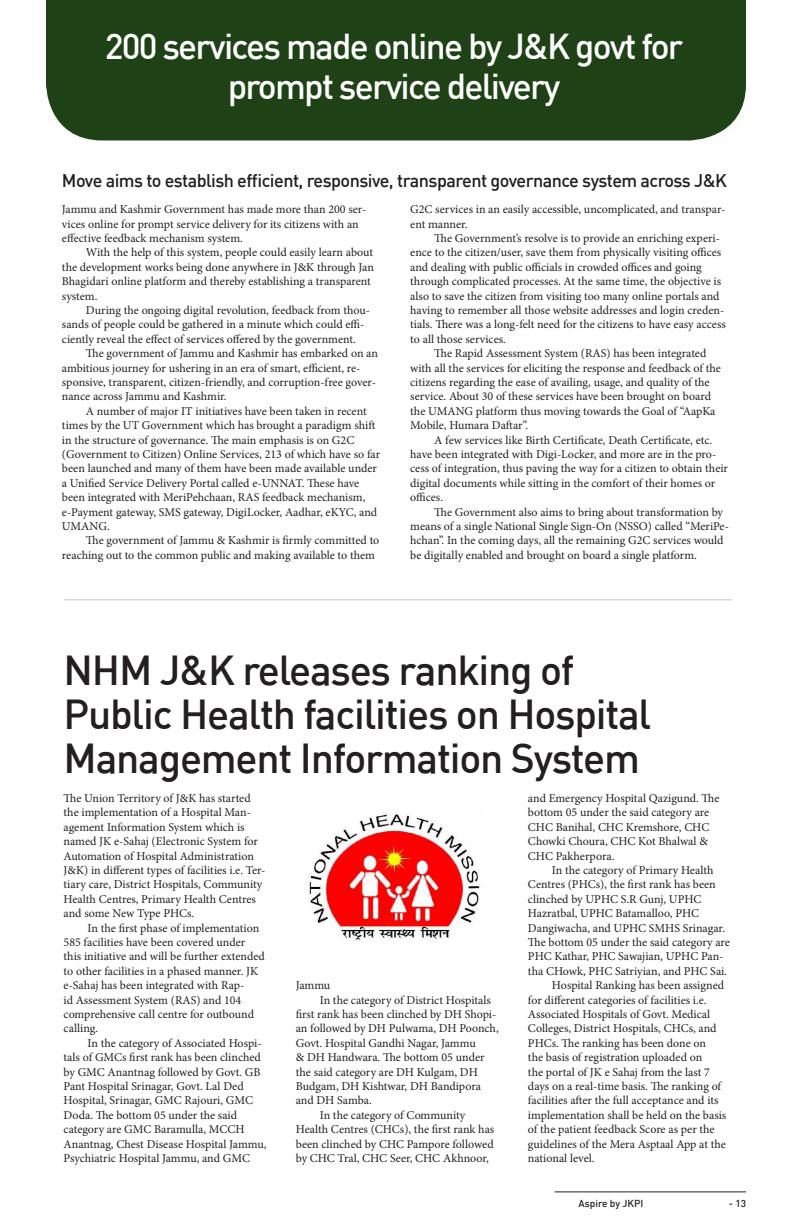
<style>
.page{position:relative;width:792px;height:1224px;background:#fff}
.page>*{position:absolute;margin:0;border:0;box-sizing:border-box;transform-origin:0 0}
.t1{font:500 41px/44px "DIN";letter-spacing:-.03em;color:#231f20}
.t2{font:500 35.2px/40px "DIN";letter-spacing:-.05em;color:#fff;text-align:center}
.t3{font:500 18px "DIN";letter-spacing:-.03em;color:#231f20}
.t4{font:12px/14.4px "Minion Pro";color:#231f20}
.t5{font:500 10px "DIN";color:#231f20}
</style>
<div class="page">
<hr style="left:555px;top:1191px;width:191px;height:1px;background:#231f20">
<div style="left:46px;top:0;width:700px;height:140px;background:#1e4215"></div>
<img style="left:309px;top:814px;width:171px;height:128px">
<h2 class="t2" style="left:105px;top:25px;width:580px">200 services made online by J&amp;K govt for prompt service delivery</h2>
<h3 class="t3" style="left:62px;top:169px;width:667px">Move aims to establish efficient, responsive, transparent governance system across J&amp;K</h3>
<p class="t4" style="left:62px;top:202px;width:306px">Jammu and Kashmir Government has made more than 200 ser&shy;vices online for prompt service delivery for its citizens with an effective feedback mechanism system.</p>
<p class="t4" style="left:62px;top:245px;width:314px;text-indent:24px">With the help of this system, people could easily learn about the development works being done anywhere in J&amp;K through Jan Bhagidari online platform and thereby establishing a transparent system.</p>
<p class="t4" style="left:62px;top:303px;width:310px;text-indent:24px">During the ongoing digital revolution, feedback from thou&shy;sands of people could be gathered in a minute which could effi&shy;ciently reveal the effect of services offered by the government.</p>
<p class="t4" style="left:62px;top:346px;width:318px;text-indent:24px">The government of Jammu and Kashmir has embarked on an ambitious journey for ushering in an era of smart, efficient, re&shy;sponsive, transparent, citizen-friendly, and corruption-free gover&shy;nance across Jammu and Kashmir.</p>
<p class="t4" style="left:62px;top:404px;width:320px;text-indent:24px">A number of major IT initiatives have been taken in recent times by the UT Government which has brought a paradigm shift in the structure of governance. The main emphasis is on G2C (Government to Citizen) Online Services, 213 of which have so far been launched and many of them have been made available under a Unified Service Delivery Portal called e-UNNAT. These have been integrated with MeriPehchaan, RAS feedback mechanism, e-Payment gateway, SMS gateway, DigiLocker, Aadhar, eKYC, and UMANG.</p>
<p class="t4" style="left:62px;top:533px;width:319px;text-indent:24px">The government of Jammu &amp; Kashmir is firmly committed to reaching out to the common public and making available to them</p>
<p class="t4" style="left:410px;top:202px;width:317px">G2C services in an easily accessible, uncomplicated, and transpar&shy;ent manner.</p>
<p class="t4" style="left:434px;top:231px;width:287px">The Government’s resolve is to provide an enriching experi-</p>
<p class="t4" style="left:410px;top:245px;width:313px">ence to the citizen/user, save them from physically visiting offices</p>
<p class="t4" style="left:410px;top:260px;width:293px">and dealing with public officials in crowded offices and going</p>
<p class="t4" style="left:410px;top:274px;width:312px">through complicated processes. At the same time, the objective is</p>
<p class="t4" style="left:410px;top:289px;width:311px">also to save the citizen from visiting too many online portals and</p>
<p class="t4" style="left:410px;top:303px;width:316px">having to remember all those website addresses and login creden-</p>
<p class="t4" style="left:410px;top:317px;width:317px">tials. There was a long-felt need for the citizens to have easy access</p>
<p class="t4" style="left:410px;top:332px;width:97px">to all those services.</p>
<p class="t4" style="left:434px;top:346px;width:274px">The Rapid Assessment System (RAS) has been integrated</p>
<p class="t4" style="left:410px;top:361px;width:312px">with all the services for eliciting the response and feedback of the</p>
<p class="t4" style="left:410px;top:375px;width:301px">citizens regarding the ease of availing, usage, and quality of the</p>
<p class="t4" style="left:410px;top:389px;width:302px">service. About 30 of these services have been brought on board</p>
<p class="t4" style="left:410px;top:404px;width:307px">the UMANG platform thus moving towards the Goal of “AapKa</p>
<p class="t4" style="left:410px;top:418px;width:119px">Mobile, Humara Daftar”.</p>
<p class="t4" style="left:434px;top:433px;width:279px">A few services like Birth Certificate, Death Certificate, etc.</p>
<p class="t4" style="left:410px;top:447px;width:308px">have been integrated with Digi-Locker, and more are in the pro-</p>
<p class="t4" style="left:410px;top:461px;width:319px">cess of integration, thus paving the way for a citizen to obtain their</p>
<p class="t4" style="left:410px;top:476px;width:307px">digital documents while sitting in the comfort of their homes or</p>
<p class="t4" style="left:410px;top:490px;width:34px">offices.</p>
<p class="t4" style="left:434px;top:505px;width:290px">The Government also aims to bring about transformation by</p>
<p class="t4" style="left:410px;top:519px;width:320px">means of a single National Single Sign-On (NSSO) called “MeriPe-</p>
<p class="t4" style="left:410px;top:533px;width:315px">hchan”. In the coming days, all the remaining G2C services would</p>
<p class="t4" style="left:410px;top:548px;width:288px">be digitally enabled and brought on board a single platform.</p>
<h1 class="t1" style="left:64px;top:646px;width:589px">NHM J&amp;K releases ranking of<br>Public Health facilities on Hospital<br>Management Information System</h1>
<p class="t4" style="left:64px;top:791px;width:203px">The Union Territory of J&amp;K has started the implementation of a Hospital Man&shy;agement Information System which is named JK e-Sahaj (Electronic System for Automation of Hospital Administration J&amp;K) in different types of facilities i.e. Ter&shy;tiary care, District Hospitals, Community Health Centres, Primary Health Centres and some New Type PHCs.</p>
<p class="t4" style="left:64px;top:921px;width:203px;text-indent:24px">In the first phase of implementation 585 facilities have been covered under this initiative and will be further extended to other facilities in a phased manner. JK e-Sahaj has been integrated with Rap-<br>id Assessment System (RAS) and 104 comprehensive call centre for outbound calling.</p>
<p class="t4" style="left:64px;top:1036px;width:204px;text-indent:24px">In the category of Associated Hospi&shy;tals of GMCs first rank has been clinched by GMC Anantnag followed by Govt. GB Pant Hospital Srinagar, Govt. Lal Ded Hospital, Srinagar, GMC Rajouri, GMC Doda. The bottom 05 under the said category are GMC Baramulla, MCCH Anantnag, Chest Disease Hospital Jammu, Psychiatric Hospital Jammu, and GMC</p>
<p class="t4" style="left:528px;top:791px;width:193px">and Emergency Hospital Qazigund. The bottom 05 under the said category are<br>CHC Banihal, CHC Kremshore, CHC<br>Chowki Choura, CHC Kot Bhalwal &amp;<br>CHC Pakherpora.</p>
<p class="t4" style="left:552px;top:863px;width:163px">In the category of Primary Health</p>
<p class="t4" style="left:528px;top:877px;width:189px">Centres (PHCs), the first rank has been</p>
<p class="t4" style="left:528px;top:892px;width:175px">clinched by UPHC S.R Gunj, UPHC</p>
<p class="t4" style="left:528px;top:906px;width:173px">Hazratbal, UPHC Batamalloo, PHC</p>
<p class="t4" style="left:528px;top:921px;width:199px">Dangiwacha, and UPHC SMHS Srinagar.</p>
<p class="t4" style="left:528px;top:935px;width:203px">The bottom 05 under the said category are</p>
<p class="t4" style="left:528px;top:949px;width:197px">PHC Kathar, PHC Sawajian, UPHC Pan-</p>
<p class="t4" style="left:528px;top:964px;width:201px">tha CHowk, PHC Satriyian, and PHC Sai.</p>
<p class="t4" style="left:552px;top:978px;width:174px">Hospital Ranking has been assigned</p>
<p class="t4" style="left:528px;top:993px;width:180px">for different categories of facilities i.e.</p>
<p class="t4" style="left:528px;top:1007px;width:184px">Associated Hospitals of Govt. Medical</p>
<p class="t4" style="left:528px;top:1021px;width:190px">Colleges, District Hospitals, CHCs, and</p>
<p class="t4" style="left:528px;top:1036px;width:180px">PHCs. The ranking has been done on</p>
<p class="t4" style="left:528px;top:1050px;width:176px">the basis of registration uploaded on</p>
<p class="t4" style="left:528px;top:1065px;width:183px">the portal of JK e Sahaj from the last 7</p>
<p class="t4" style="left:528px;top:1079px;width:195px">days on a real-time basis. The ranking of</p>
<p class="t4" style="left:528px;top:1093px;width:192px">facilities after the full acceptance and its</p>
<p class="t4" style="left:528px;top:1108px;width:200px">implementation shall be held on the basis</p>
<p class="t4" style="left:528px;top:1122px;width:188px">of the patient feedback Score as per the</p>
<p class="t4" style="left:528px;top:1137px;width:199px">guidelines of the Mera Asptaal App at the</p>
<p class="t4" style="left:528px;top:1151px;width:68px">national level.</p>
<p class="t4" style="left:296px;top:978px;width:36px">Jammu</p>
<p class="t4" style="left:320px;top:993px;width:173px">In the category of District Hospitals</p>
<p class="t4" style="left:296px;top:1007px;width:202px">first rank has been clinched by DH Shopi-</p>
<p class="t4" style="left:296px;top:1021px;width:205px">an followed by DH Pulwama, DH Poonch,</p>
<p class="t4" style="left:296px;top:1036px;width:181px">Govt. Hospital Gandhi Nagar, Jammu</p>
<p class="t4" style="left:296px;top:1050px;width:190px">&amp; DH Handwara. The bottom 05 under</p>
<p class="t4" style="left:296px;top:1065px;width:184px">the said category are DH Kulgam, DH</p>
<p class="t4" style="left:296px;top:1079px;width:187px">Budgam, DH Kishtwar, DH Bandipora</p>
<p class="t4" style="left:296px;top:1093px;width:78px">and DH Samba.</p>
<p class="t4" style="left:320px;top:1108px;width:147px">In the category of Community</p>
<p class="t4" style="left:296px;top:1122px;width:200px">Health Centres (CHCs), the first rank has</p>
<p class="t4" style="left:296px;top:1137px;width:199px">been clinched by CHC Pampore followed</p>
<p class="t4" style="left:296px;top:1151px;width:195px">by CHC Tral, CHC Seer, CHC Akhnoor,</p>
<p class="t5" style="left:579px;top:1197px;width:66px">Aspire by JKPI</p>
<p class="t5" style="left:729px;top:1197px;width:19px">- 13</p>
</div>
